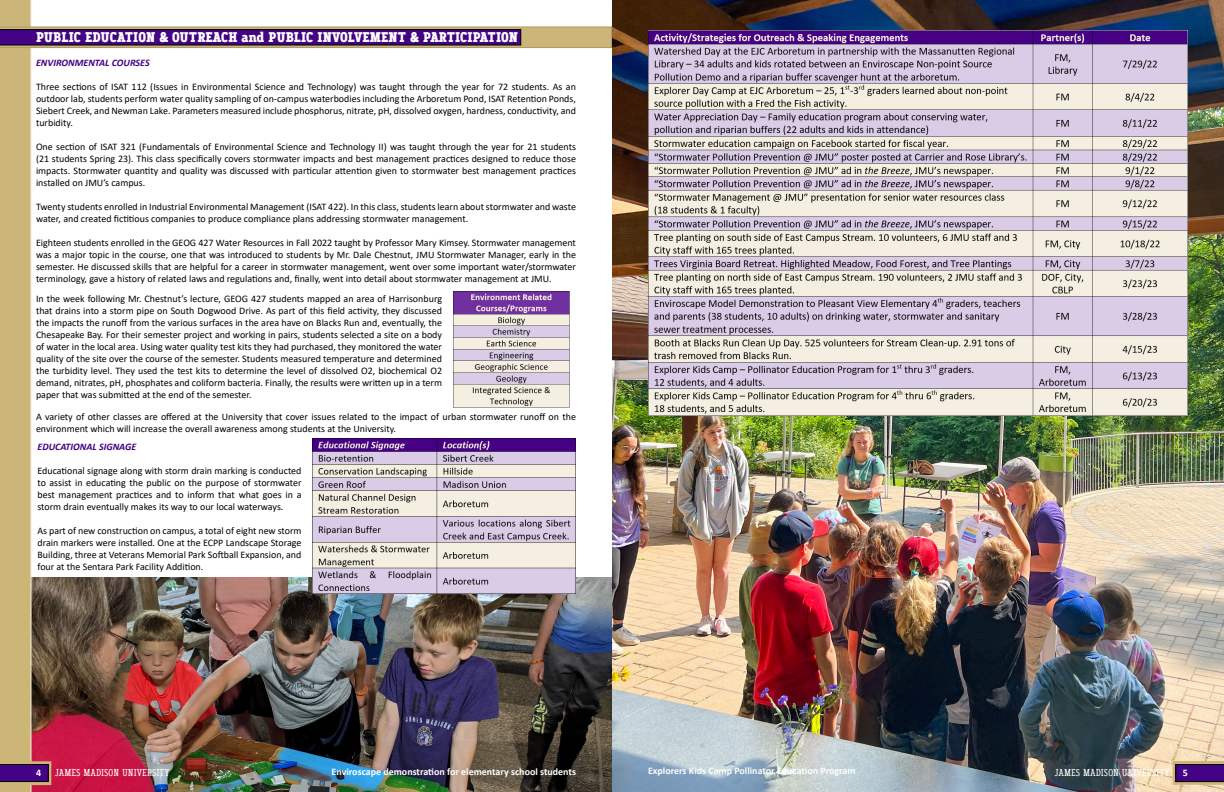
<style>
.page{position:relative;width:1224px;height:792px;background:#fff}
.page>*{position:absolute;margin:0;border:0;box-sizing:border-box;transform-origin:0 0}
.t1{font:700 14px "Artegra Slab Condensed";color:#fff}
.t2{font:10px/12px "Calibri";color:#000;text-align:justify}
.t3{font:700 10px "Calibri";color:#fff}
.t4{font:10px "Artegra Slab Condensed";color:#fff}
.t5{font:italic 700 10px "Calibri";color:#440284}
</style>
<div class="page">
<img style="left:612px;top:0;width:612px;height:792px">
<svg style="left:1173px;top:761px;width:51px;height:24px"></svg>
<img style="left:0;top:0;width:612px;height:792px">
<img style="left:454px;top:291px;width:115px;height:116px">
<img style="left:312px;top:438px;width:264px;height:156px">
<img style="left:648px;top:30px;width:540px;height:386px">
<h1 class="t1" style="left:36px;top:26px;width:484px">PUBLIC EDUCATION &amp; OUTREACH and PUBLIC INVOLVEMENT &amp; PARTICIPATION</h1>
<p class="t5" style="left:36px;top:55px;width:115px">ENVIRONMENTAL COURSES</p>
<p class="t2" style="left:36px;top:80px;width:541px">Three sections of ISAT 112 (Issues in Environmental Science and Technology) was taught through the year for 72 students. As an outdoor lab, students perform water quality sampling of on-campus waterbodies including the Arboretum Pond, ISAT Retention Ponds, Siebert Creek, and Newman Lake. Parameters measured include phosphorus, nitrate, pH, dissolved oxygen, hardness, conductivity, and turbidity.</p>
<p class="t2" style="left:36px;top:140px;width:542px">One section of ISAT 321 (Fundamentals of Environmental Science and Technology II) was taught through the year for 21 students (21 students Spring 23). This class specifically covers stormwater impacts and best management practices designed to reduce those impacts. Stormwater quantity and quality was discussed with particular attention given to stormwater best management practices installed on JMU’s campus.</p>
<p class="t2" style="left:36px;top:200px;width:542px">Twenty students enrolled in Industrial Environmental Management (ISAT 422). In this class, students learn about stormwater and waste water, and created fictitious companies to produce compliance plans addressing stormwater management.</p>
<p class="t2" style="left:36px;top:236px;width:542px">Eighteen students enrolled in the GEOG 427 Water Resources in Fall 2022 taught by Professor Mary Kimsey. Stormwater management was a major topic in the course, one that was introduced to students by Mr. Dale Chestnut, JMU Stormwater Manager, early in the semester. He discussed skills that are helpful for a career in stormwater management, went over some important water/stormwater terminology, gave a history of related laws and regulations and, finally, went into detail about stormwater management at JMU.</p>
<p class="t2" style="left:36px;top:293px;width:408px">In the week following Mr. Chestnut’s lecture, GEOG 427 students mapped an area of Harrisonburg that drains into a storm pipe on South Dogwood Drive. As part of this field activity, they discussed the impacts the runoff from the various surfaces in the area have on Blacks Run and, eventually, the Chesapeake Bay. For their semester project and working in pairs, students selected a site on a body of water in the local area. Using water quality test kits they had purchased, they monitored the water quality of the site over the course of the semester. Students measured temperature and determined the turbidity level. They used the test kits to determine the level of dissolved O2, biochemical O2 demand, nitrates, pH, phosphates and coliform bacteria. Finally, the results were written up in a term paper that was submitted at the end of the semester.</p>
<p class="t2" style="left:36px;top:410px;width:541px">A variety of other classes are offered at the University that cover issues related to the impact of urban stormwater runoff on the environment which will increase the overall awareness among students at the University.</p>
<p class="t5" style="left:38px;top:439px;width:100px">EDUCATIONAL SIGNAGE</p>
<p class="t2" style="left:38px;top:464px;width:266px">Educational signage along with storm drain marking is conducted to assist in educating the public on the purpose of stormwater best management practices and to inform that what goes in a storm drain eventually makes its way to our local waterways.</p>
<p class="t2" style="left:38px;top:524px;width:266px">As part of new construction on campus, a total of eight new storm drain markers were installed. One at the ECPP Landscape Storage Building, three at Veterans Memorial Park Softball Expansion, and four at the Sentara Park Facility Addition.</p>
<p class="t3" style="left:332px;top:765px;width:246px">Enviroscape demonstration for elementary school students</p>
<p class="t3" style="left:648px;top:763px;width:209px">Explorers Kids Camp Pollinator Education Program</p>
<p class="t3" style="left:36px;top:765px;width:7px">4</p>
<p class="t4" style="left:55px;top:765px;width:116px">JAMES MADISON UNIVERSITY</p>
<p class="t4" style="left:1054px;top:765px;width:116px">JAMES MADISON UNIVERSITY</p>
<p class="t3" style="left:1183px;top:765px;width:7px">5</p>
</div>
